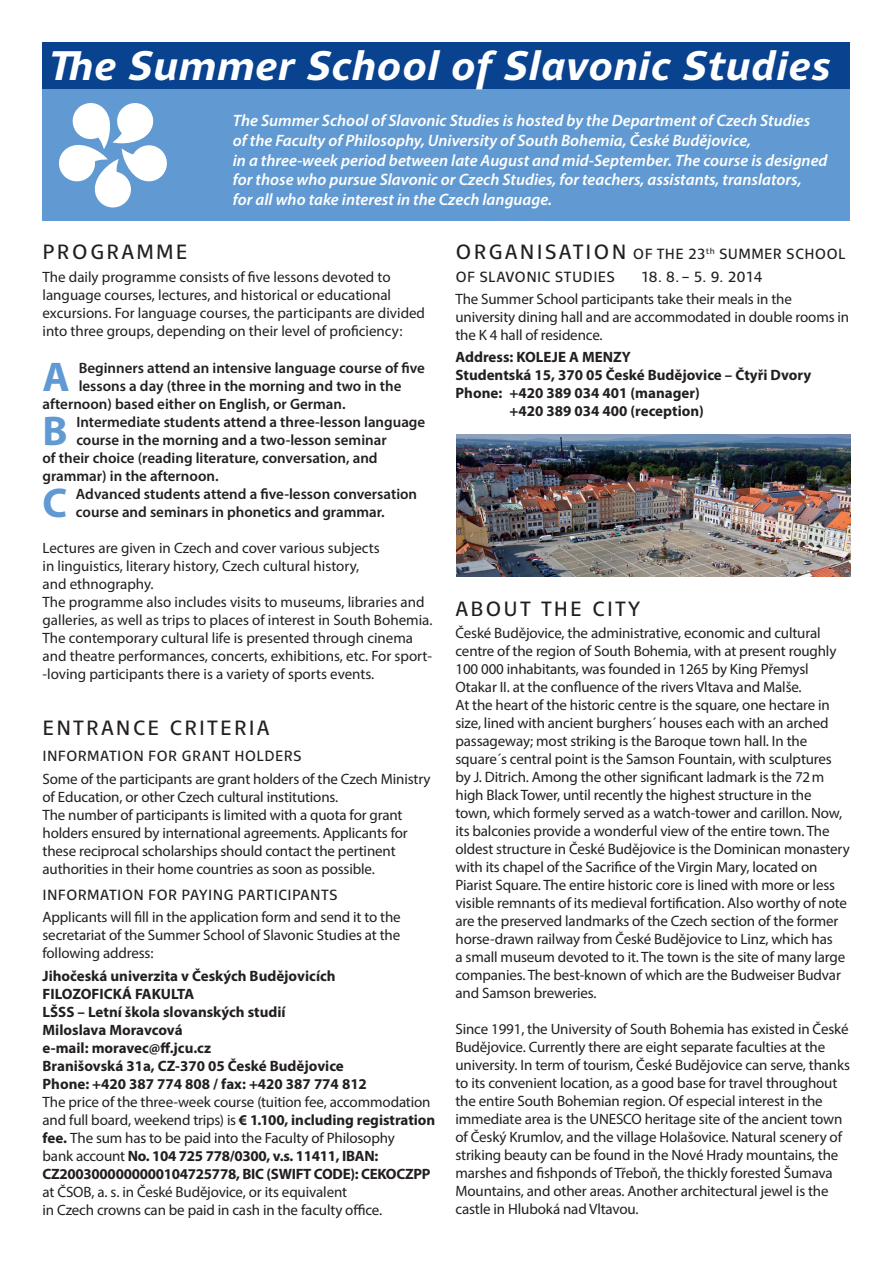
<style>
.page{position:relative;width:893px;height:1263px;background:#fff}
.page>*{position:absolute;margin:0;border:0;box-sizing:border-box;transform-origin:0 0}
.t1{font:italic 700 42px "Clara Sans";letter-spacing:.01em;color:#fff}
.t2{font:700 41.7px "Myriad Pro";color:#619ad2}
.t3{font:21px "Clara Sans";letter-spacing:.1em;color:#231f20}
.t4{font:italic 600 16.5px/19.8px "Myriad Pro";color:#fff}
.t5{font:15px/18px "Myriad Pro";letter-spacing:-.01em;color:#231f20}
.t6{font:600 15px/18px "Myriad Pro";color:#231f20}
.t7{font:700 15px/18px "Myriad Pro";color:#231f20}
.t8{font:15px/22.2px "Clara Sans";letter-spacing:.02em;color:#231f20}
.s1{font-weight:700}
.s2{font-size:21px}
</style>
<div class="page">
<div style="left:43px;top:43px;width:807px;height:178px;background:#619ad2"></div>
<div style="left:43px;top:43px;width:807px;height:46px;background:#09428e"></div>
<img style="left:456px;top:435px;width:394px;height:142px">
<svg style="left:58px;top:103px;width:109px;height:104px"></svg>
<h1 class="t1" style="left:50px;top:42px;width:782px">The Summer School of Slavonic Studies</h1>
<p class="t4" style="left:233px;top:110px;width:596px">The Summer School of Slavonic Studies is hosted by the Department of Czech Studies of the Faculty of Philosophy, University of South Bohemia, České Budějovice,<br>in a three-week period between late August and mid-September. The course is designed for those who pursue Slavonic or Czech Studies, for teachers, assistants, translators,<br>for all who take interest in the Czech language.</p>
<h3 class="t3" style="left:43px;top:241px;width:146px">PROGRAMME</h3>
<p class="t5" style="left:43px;top:267px;width:384px">The daily programme consists of five lessons devoted to language courses, lectures, and historical or educational excursions. For language courses, the participants are divided into three groups, depending on their level of proficiency:</p>
<h2 class="t2" style="left:43px;top:350px;width:29px">A</h2>
<p class="t6" style="left:79px;top:359px;width:348px">Beginners attend an intensive language course of five</p>
<p class="t6" style="left:79px;top:377px;width:324px">lessons a day (three in the morning and two in the</p>
<p class="t6" style="left:43px;top:395px;width:305px">afternoon) based either on English, or German.</p>
<h2 class="t2" style="left:43px;top:404px;width:27px">B</h2>
<p class="t6" style="left:76px;top:413px;width:350px">Intermediate students attend a three-lesson language</p>
<p class="t6" style="left:76px;top:431px;width:312px">course in the morning and a two-lesson seminar</p>
<p class="t6" style="left:43px;top:449px;width:337px">of their choice (reading literature, conversation, and</p>
<p class="t6" style="left:43px;top:467px;width:178px">grammar) in the afternoon.</p>
<h2 class="t2" style="left:43px;top:476px;width:26px">C</h2>
<p class="t6" style="left:76px;top:485px;width:343px">Advanced students attend a five-lesson conversation course and seminars in phonetics and grammar.</p>
<p class="t5" style="left:43px;top:539px;width:391px">Lectures are given in Czech and cover various subjects<br>in linguistics, literary history, Czech cultural history,<br>and ethnography.<br>The programme also includes visits to museums, libraries and galleries, as well as trips to places of interest in South Bohemia.<br>The contemporary cultural life is presented through cinema and theatre performances, concerts, exhibitions, etc. For sport--loving participants there is a variety of sports events.</p>
<h3 class="t3" style="left:43px;top:716px;width:229px">ENTRANCE CRITERIA</h3>
<p class="t8" style="left:43px;top:745px;width:261px">INFORMATION FOR GRANT HOLDERS</p>
<p class="t5" style="left:43px;top:769px;width:390px">Some of the participants are grant holders of the Czech Ministry of Education, or other Czech cultural institutions.<br>The number of participants is limited with a quota for grant holders ensured by international agreements. Applicants for these reciprocal scholarships should contact the pertinent authorities in their home countries as soon as possible.</p>
<p class="t8" style="left:43px;top:884px;width:297px">INFORMATION FOR PAYING PARTICIPANTS</p>
<p class="t5" style="left:43px;top:908px;width:360px;text-align:justify">Applicants will fill in the application form and send it to the secretariat of the Summer School of Slavonic Studies at the following address:</p>
<p class="t7" style="left:43px;top:966px;width:326px">Jihočeská univerzita v Českých Budějovicích FILOZOFICKÁ FAKULTA<br>LŠSS – Letní škola slovanských studií<br>Miloslava Moravcová<br>e-mail: moravec@ff.jcu.cz<br>Branišovská 31a, CZ-370 05 České Budějovice Phone: +420 387 774 808 / fax: +420 387 774 812</p>
<p class="t5" style="left:43px;top:1092px;width:394px">The price of the three-week course (tuition fee, accommodation and full board, weekend trips) is <span class="s1">€ 1.100, including registration fee.</span> The sum has to be paid into the Faculty of Philosophy<br>bank account <span class="s1">No. 104 725 778/0300, v.s. 11411, IBAN:<br>CZ2003000000000104725778, BIC (SWIFT CODE): CEKOCZPP</span></p>
<p class="t5" style="left:43px;top:1182px;width:341px">at ČSOB, a. s. in České Budějovice, or its equivalent<br>in Czech crowns can be paid in cash in the faculty office.</p>
<p class="t8" style="left:455px;top:243px;width:392px"><span class="s2">ORGANISATION</span> OF THE 23<sup>th</sup> SUMMER SCHOOL<br>OF SLAVONIC STUDIES</p>
<p class="t8" style="left:640px;top:266px;width:123px">18. 8. – 5. 9. 2014</p>
<p class="t5" style="left:455px;top:290px;width:395px">The Summer School participants take their meals in the university dining hall and are accommodated in double rooms in the K 4 hall of residence.</p>
<p class="t7" style="left:455px;top:348px;width:177px">Address: KOLEJE A MENZY</p>
<p class="t7" style="left:455px;top:366px;width:357px">Studentská 15, 370 05 České Budějovice – Čtyři Dvory</p>
<p class="t7" style="left:455px;top:384px;width:246px">Phone: +420 389 034 401 (manager)</p>
<p class="t7" style="left:509px;top:402px;width:196px">+420 389 034 400 (reception)</p>
<h3 class="t3" style="left:455px;top:597px;width:187px">ABOUT THE CITY</h3>
<p class="t5" style="left:455px;top:624px;width:396px">České Budějovice, the administrative, economic and cultural centre of the region of South Bohemia, with at present roughly 100 000 inhabitants, was founded in 1265 by King Přemysl Otakar II. at the confluence of the rivers Vltava and Malše.<br>At the heart of the historic centre is the square, one hectare in size, lined with ancient burghers´ houses each with an arched passageway; most striking is the Baroque town hall. In the square´s central point is the Samson Fountain, with sculptures by J. Ditrich. Among the other significant ladmark is the 72m high Black Tower, until recently the highest structure in the town, which formely served as a watch-tower and carillon. Now, its balconies provide a wonderful view of the entire town. The oldest structure in České Budějovice is the Dominican monastery with its chapel of the Sacrifice of the Virgin Mary, located on Piarist Square. The entire historic core is lined with more or less visible remnants of its medieval fortification. Also worthy of note are the preserved landmarks of the Czech section of the former horse-drawn railway from České Budějovice to Linz, which has<br>a small museum devoted to it. The town is the site of many large companies. The best-known of which are the Budweiser Budvar and Samson breweries.</p>
<p class="t5" style="left:455px;top:1020px;width:396px">Since 1991, the University of South Bohemia has existed in České Budějovice. Currently there are eight separate faculties at the university. In term of tourism, České Budějovice can serve, thanks to its convenient location, as a good base for travel throughout the entire South Bohemian region. Of especial interest in the immediate area is the UNESCO heritage site of the ancient town of Český Krumlov, and the village Holašovice. Natural scenery of striking beauty can be found in the Nové Hrady mountains, the marshes and fishponds of Třeboň, the thickly forested Šumava Mountains, and other areas. Another architectural jewel is the castle in Hluboká nad Vltavou.</p>
</div>
